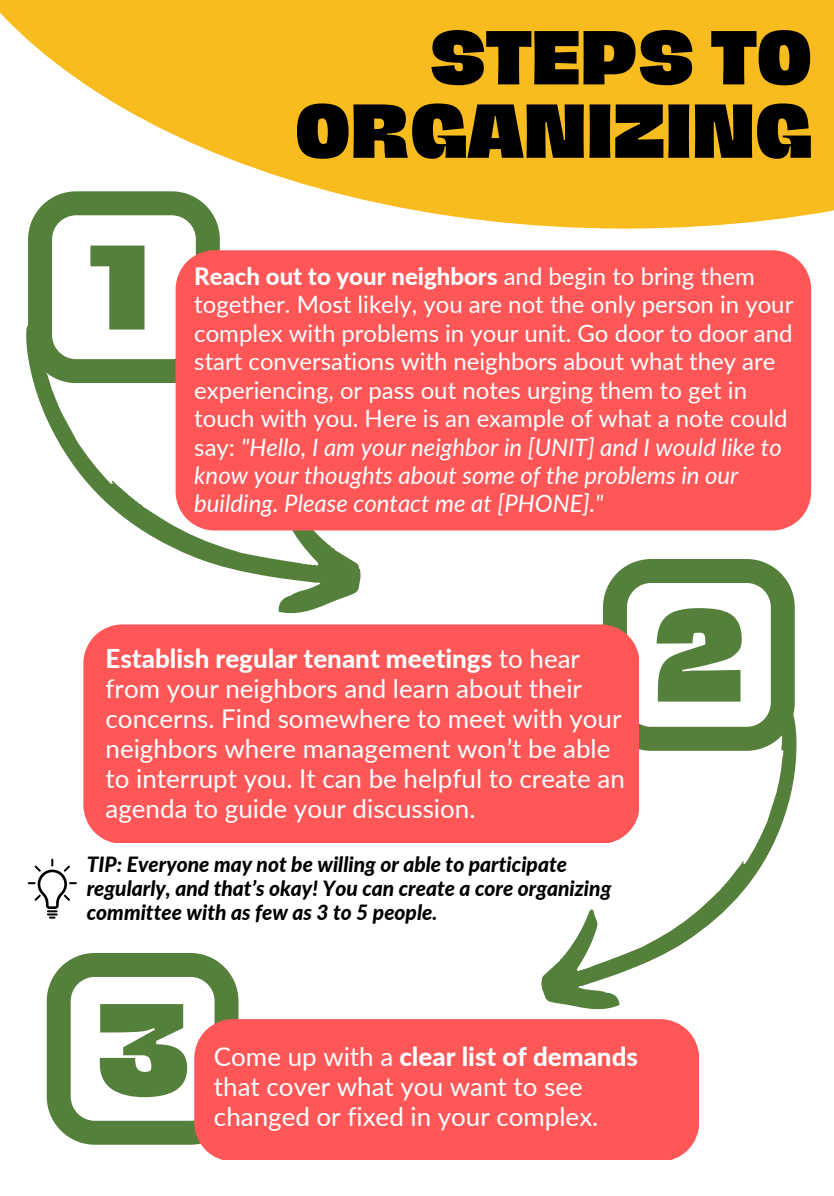
<style>
.page{position:relative;width:834px;height:1196px;background:#fff}
.page>*{position:absolute;margin:0;border:0;box-sizing:border-box;transform-origin:0 0}
.t1{font:800 119.8px "Hagrid Text";color:#55803c}
.t2{font:700 119.8px "Horizon";color:#55803c}
.t3{font:800 69.8px/73.4px "Hagrid Text";color:#000;text-align:right}
.t4{font:26px/30px "Lato";color:#fff}
.t5{font:24px/28.4px "Lato";color:#fff}
.t6{font:italic 800 21px/24px "Lato";color:#000}
.s1{font-weight:800}
.s2{font-style:italic}
</style>
<div class="page">
<svg style="left:26px;top:325px;width:359px;height:289px"></svg>
<svg style="left:28px;top:229px;width:192px;height:154px"></svg>
<div style="left:176px;top:250px;width:635px;height:280px;background:#ff5757"></div>
<svg style="left:603px;top:559px;width:191px;height:145px"></svg>
<div style="left:83px;top:624px;width:555px;height:219px;background:#ff5757"></div>
<svg style="left:47px;top:953px;width:191px;height:191px"></svg>
<div style="left:194px;top:1019px;width:504px;height:140px;background:#ff5757"></div>
<svg style="left:516px;top:704px;width:281px;height:345px"></svg>
<svg style="left:0;top:0;width:834px;height:229px;fill:#f8bc1f"></svg>
<svg style="left:28px;top:858px;width:49px;height:60px"></svg>
<h1 class="t2" style="left:87px;top:229px;width:68px">1</h1>
<h2 class="t3" style="left:295px;top:20px;width:519px">STEPS TO<br>ORGANIZING</h2>
<p class="t5" style="left:194px;top:261px;width:600px"><span class="s1">Reach out to your neighbors</span> and begin to bring them together. Most likely, you are not the only person in your complex with problems in your unit. Go door to door and start conversations with neighbors about what they are experiencing, or pass out notes urging them to get in touch with you. Here is an example of what a note could say: <span class="s2">"Hello, I am your neighbor in [UNIT] and I would like to know your thoughts about some of the problems in our building. Please contact me at [PHONE]."</span></p>
<p class="t4" style="left:106px;top:643px;width:521px"><span class="s1">Establish regular tenant meetings</span> to hear from your neighbors and learn about their concerns. Find somewhere to meet with your neighbors where management won’t be able to interrupt you. It can be helpful to create an agenda to guide your discussion.</p>
<p class="t6" style="left:87px;top:851px;width:526px">TIP: Everyone may not be willing or able to participate regularly, and that’s okay! You can create a core organizing committee with as few as 3 to 5 people.</p>
<h1 class="t1" style="left:653px;top:595px;width:93px">2</h1>
<h1 class="t1" style="left:97px;top:988px;width:95px">3</h1>
<p class="t4" style="left:214px;top:1041px;width:425px">Come up with a <span class="s1">clear list of demands </span>that cover what you want to see changed or fixed in your complex.</p>
</div>
